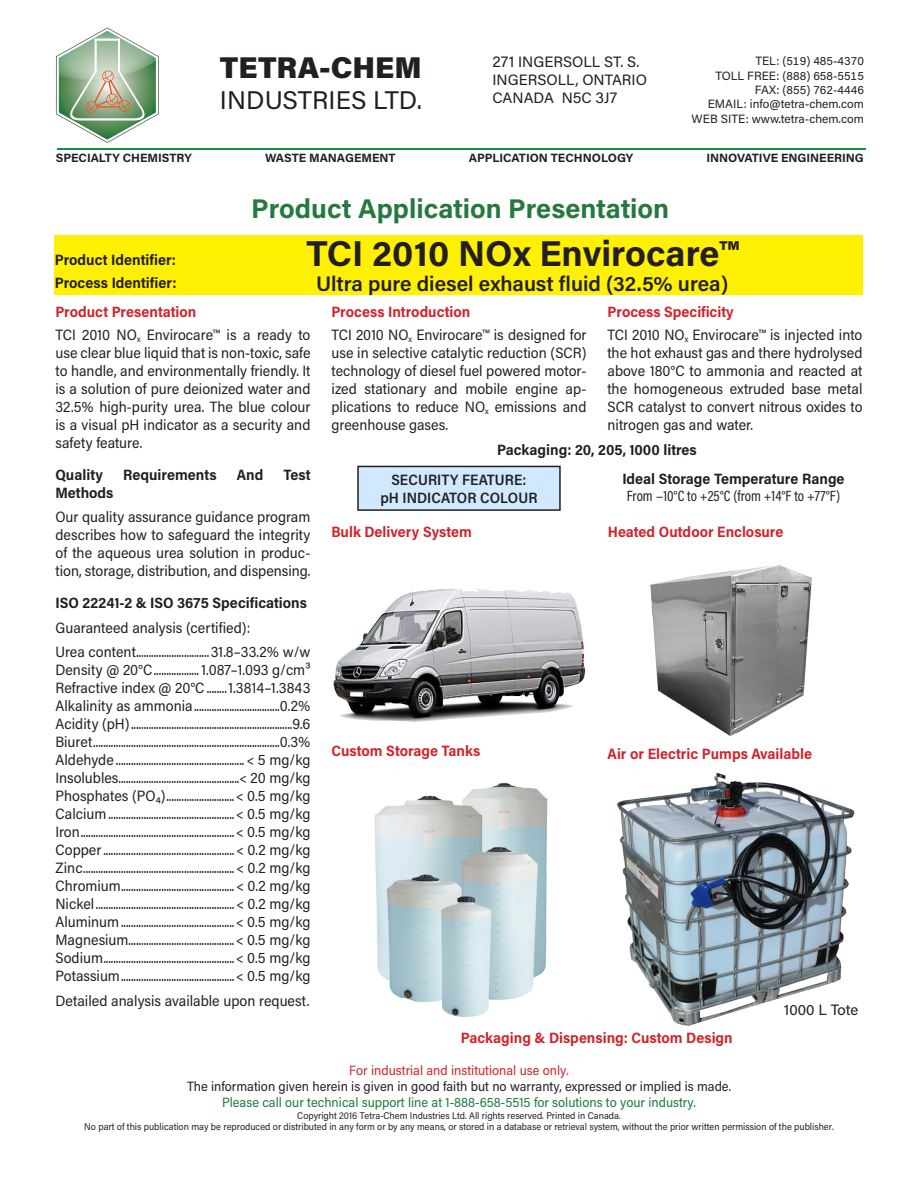
<style>
.page{position:relative;width:918px;height:1188px;background:#fff}
.page>*{position:absolute;margin:0;border:0;box-sizing:border-box;transform-origin:0 0}
.PA_-_Product_Identif{font:700 36px "Acumin Pro";color:#231f20}
.t1{font:900 30px "Acumin Pro";color:#231f20}
.t2{font:700 27px "Acumin Pro";color:#26793e}
.t3{font:25.5px "Acumin Pro";letter-spacing:.005em;color:#231f20}
.PA_-_Process_Identif{font:600 21px "Acumin Pro";color:#231f20}
.PA_-_Body_text{font:15px/18px "Acumin Pro Semi Cond";color:#231f20;text-align:justify}
.PA_-_Heading_1{font:700 15px "Acumin Pro Semi Cond";color:#d1232a}
.PA_-_Heading_2{font:700 15px "Acumin Pro Semi Cond";color:#231f20}
.PA_-_Caption{font:15px "Acumin Pro";color:#231f20}
.PA_-_Body_text-2{font:15px "Acumin Pro Cond";letter-spacing:-.005em;color:#231f20}
.PA_-_Body_text-3{font:600 15px/18px "Acumin Pro Semi Cond";letter-spacing:.005em;color:#231f20;text-align:center}
.PA_-_Product_Identif-2{font:700 15px "Acumin Pro Semi Cond";color:#231f20}
.t4{font:13.5px "Acumin Pro Semi Cond";color:#231f20}
.t5{font:13.5px "Acumin Pro Semi Cond";color:#1b7a3c}
.t6{font:13.5px "Acumin Pro Semi Cond";color:#d1232a}
.t7{font:12px "Acumin Pro";color:#231f20}
.t8{font:700 12px "Acumin Pro";color:#231f20}
.t9{font:9.75px "Acumin Pro Semi Cond";color:#231f20}
</style>
<div class="page">
<img style="left:617px;top:772px;width:238px;height:253px">
<img style="left:333px;top:587px;width:252px;height:135px">
<img style="left:374px;top:782px;width:174px;height:235px">
<img style="left:650px;top:565px;width:162px;height:171px">
<hr style="left:57px;top:148px;width:809px;height:1px;background:#0d9344">
<svg style="left:56px;top:28px;width:103px;height:115px"></svg>
<div style="left:54px;top:235px;width:809px;height:60px;background:#fff101"></div>
<div style="left:358px;top:466px;width:202px;height:44px;background:#d0e9ff"></div>
<div style="left:357px;top:466px;width:204px;height:45px;border:2px solid #231f20"></div>
<p class="t1" style="left:220px;top:47px;width:203px">TETRA-CHEM</p>
<p class="t3" style="left:220px;top:83px;width:204px">INDUSTRIES LTD.</p>
<p class="PA_-_Caption" style="left:492px;top:52px;width:149px">271 INGERSOLL ST. S.</p>
<p class="PA_-_Caption" style="left:492px;top:70px;width:156px">INGERSOLL, ONTARIO</p>
<p class="PA_-_Caption" style="left:492px;top:88px;width:126px">CANADA N5C 3J7</p>
<p class="t7" style="left:755px;top:53px;width:110px">TEL: (519) 485-4370</p>
<p class="t7" style="left:715px;top:67px;width:150px">TOLL FREE: (888) 658-5515</p>
<p class="t7" style="left:755px;top:82px;width:111px">FAX: (855) 762-4446</p>
<p class="t7" style="left:708px;top:96px;width:158px">EMAIL: info@tetra-chem.com</p>
<p class="t7" style="left:692px;top:110px;width:174px">WEB SITE: www.tetra-chem.com</p>
<p class="t8" style="left:56px;top:149px;width:137px">SPECIALTY CHEMISTRY</p>
<p class="t8" style="left:265px;top:149px;width:132px">WASTE MANAGEMENT</p>
<p class="t8" style="left:469px;top:149px;width:166px">APPLICATION TECHNOLOGY</p>
<p class="t8" style="left:706px;top:149px;width:159px">INNOVATIVE ENGINEERING</p>
<p class="PA_-_Product_Identif-2" style="left:55px;top:249px;width:123px">Product Identifier:</p>
<p class="PA_-_Heading_2" style="left:55px;top:272px;width:123px">Process Identifier:</p>
<p class="t2" style="left:251px;top:190px;width:420px">Product Application Presentation</p>
<p class="PA_-_Product_Identif" style="left:307px;top:228px;width:433px">TCI 2010 NOx Envirocare™</p>
<p class="PA_-_Process_Identif" style="left:316px;top:269px;width:414px">Ultra pure diesel exhaust fluid (32.5% urea)</p>
<p class="PA_-_Heading_1" style="left:56px;top:301px;width:142px">Product Presentation</p>
<p class="PA_-_Body_text" style="left:56px;top:325px;width:257px">TCI 2010 NO<sub>x</sub> Envirocare™ is a ready to use clear blue liquid that is non-toxic, safe to handle, and environmentally friendly. It is a solution of pure deionized water and 32.5% high-purity urea. The blue colour is a visual pH indicator as a security and safety feature.</p>
<p class="PA_-_Heading_2" style="left:56px;top:464px;width:49px">Quality</p>
<p class="PA_-_Heading_2" style="left:123px;top:464px;width:95px">Requirements</p>
<p class="PA_-_Heading_2" style="left:237px;top:464px;width:28px">And</p>
<p class="PA_-_Heading_2" style="left:284px;top:464px;width:28px">Test</p>
<p class="PA_-_Heading_2" style="left:56px;top:482px;width:59px">Methods</p>
<p class="PA_-_Body_text" style="left:56px;top:508px;width:257px">Our quality assurance guidance program describes how to safeguard the integrity of the aqueous urea solution in produc&shy;tion, storage, distribution, and dispensing.</p>
<p class="PA_-_Heading_2" style="left:56px;top:592px;width:253px">ISO 22241-2 &amp; ISO 3675 Specifications</p>
<p class="PA_-_Body_text" style="left:56px;top:618px;width:196px">Guaranteed analysis (certified):</p>
<p class="PA_-_Body_text" style="left:56px;top:643px;width:257px">Urea content.............................31.8–33.2% w/w Density @ 20°C..................1.087–1.093 g/cm³<br>Refractive index @ 20°C........1.3814–1.3843<br>Alkalinity as ammonia..................................0.2% Acidity (pH)................................................................9.6<br>Biuret..........................................................................0.3% Aldehyde ................................................... &lt; 5 mg/kg Insolubles................................................&lt; 20 mg/kg Phosphates (PO₄)...........................&lt; 0.5 mg/kg Calcium..................................................&lt; 0.5 mg/kg Iron.............................................................&lt; 0.5 mg/kg Copper.................................................... &lt; 0.2 mg/kg Zinc............................................................ &lt; 0.2 mg/kg Chromium............................................. &lt; 0.2 mg/kg Nickel....................................................... &lt; 0.2 mg/kg Aluminum.............................................&lt; 0.5 mg/kg Magnesium..........................................&lt; 0.5 mg/kg Sodium....................................................&lt; 0.5 mg/kg Potassium.............................................&lt; 0.5 mg/kg</p>
<p class="PA_-_Body_text" style="left:56px;top:991px;width:255px">Detailed analysis available upon request.</p>
<p class="PA_-_Heading_1" style="left:608px;top:301px;width:128px">Process Specificity</p>
<p class="PA_-_Body_text" style="left:608px;top:325px;width:257px">TCI 2010 NO<sub>x</sub> Envirocare™ is injected into the hot exhaust gas and there hydrolysed above 180°C to ammonia and reacted at the homogeneous extruded base metal SCR catalyst to convert nitrous oxides to nitrogen gas and water.</p>
<p class="PA_-_Heading_1" style="left:332px;top:301px;width:140px">Process Introduction</p>
<p class="PA_-_Body_text" style="left:332px;top:325px;width:257px">TCI 2010 NO<sub>x</sub> Envirocare™ is designed for use in selective catalytic reduction (SCR) technology of diesel fuel powered motor&shy;ized stationary and mobile engine ap&shy;plications to reduce NO<sub>x</sub> emissions and greenhouse gases.</p>
<p class="PA_-_Heading_2" style="left:497px;top:439px;width:201px">Packaging: 20, 205, 1000 litres</p>
<p class="PA_-_Body_text-3" style="left:380px;top:470px;width:159px">SECURITY FEATURE:<br>pH INDICATOR COLOUR</p>
<p class="PA_-_Heading_2" style="left:622px;top:468px;width:224px">Ideal Storage Temperature Range</p>
<p class="PA_-_Body_text-2" style="left:627px;top:487px;width:215px">From −10°C to +25°C (from +14°F to +77°F)</p>
<p class="PA_-_Heading_1" style="left:332px;top:521px;width:142px">Bulk Delivery System</p>
<p class="PA_-_Heading_1" style="left:332px;top:740px;width:150px">Custom Storage Tanks</p>
<p class="PA_-_Heading_1" style="left:608px;top:521px;width:177px">Heated Outdoor Enclosure</p>
<p class="PA_-_Heading_1" style="left:608px;top:744px;width:206px">Air or Electric Pumps Available</p>
<p class="PA_-_Caption" style="left:784px;top:999px;width:76px">1000 L Tote</p>
<p class="PA_-_Heading_1" style="left:461px;top:1027px;width:274px">Packaging &amp; Dispensing: Custom Design</p>
<p class="t6" style="left:349px;top:1061px;width:221px">For industrial and institutional use only.</p>
<p class="t4" style="left:187px;top:1077px;width:545px">The information given herein is given in good faith but no warranty, expressed or implied is made.</p>
<p class="t5" style="left:222px;top:1093px;width:475px">Please call our technical support line at 1-888-658-5515 for solutions to your industry.</p>
<p class="t9" style="left:297px;top:1109px;width:325px">Copyright 2016 Tetra-Chem Industries Ltd. All rights reserved. Printed in Canada.</p>
<p class="t9" style="left:84px;top:1120px;width:751px">No part of this publication may be reproduced or distributed in any form or by any means, or stored in a database or retrieval system, without the prior written permission of the publisher.</p>
</div>
